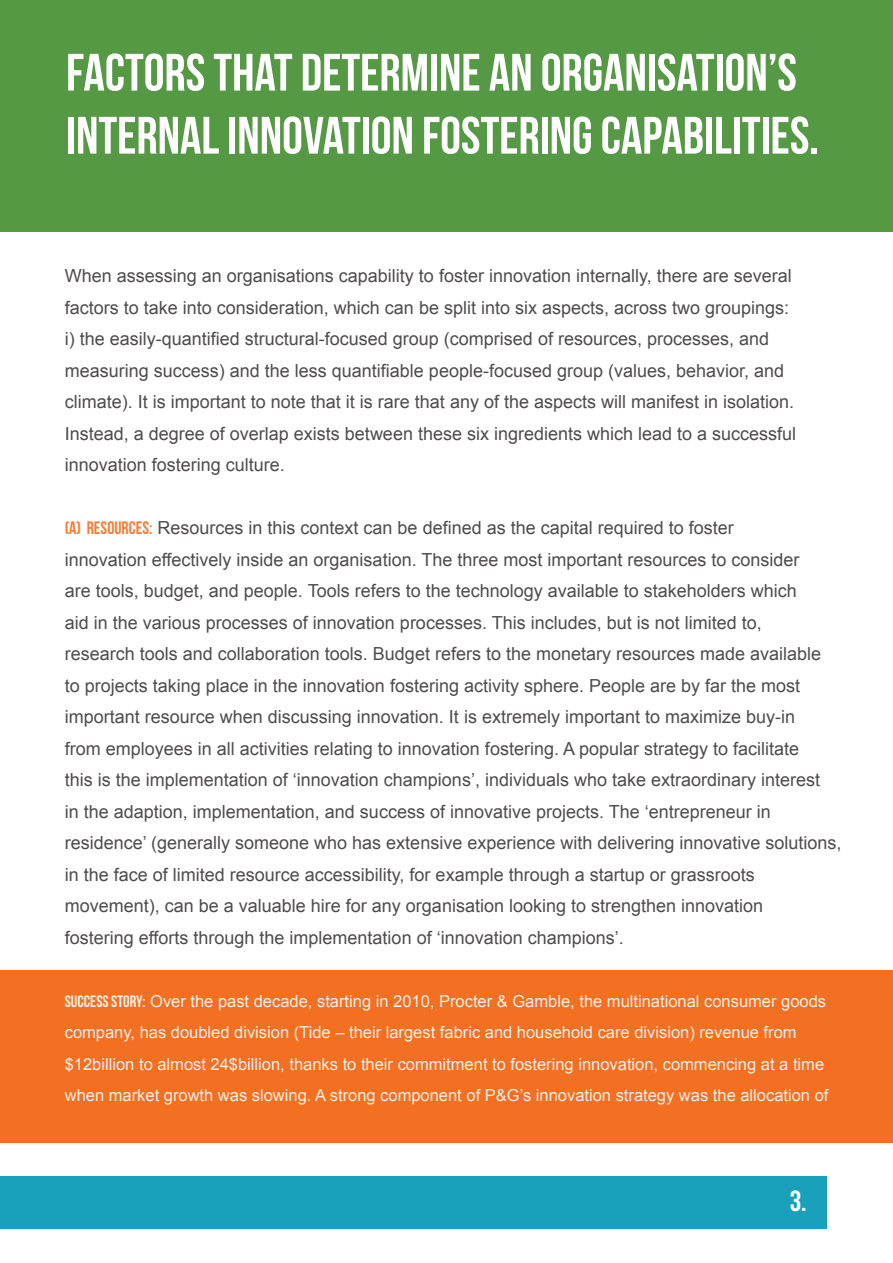
<style>
.page{position:relative;width:893px;height:1263px;background:#fff}
.page>*{position:absolute;margin:0;border:0;box-sizing:border-box;transform-origin:0 0}
.t1{font:52.5px/63px "Bebas Neue";color:#fff}
.t2{font:29.25px "Bebas Neue";color:#fff}
.t3{font:18px/31.5px "Arial";color:rgb(35 31 32/.9)}
.t4{font:16.5px/31.5px "Arial";color:#fff}
.s1{font-family:"Bebas Neue";color:#f36f21}
.s2{font-family:"Bebas Neue"}
</style>
<div class="page">
<div style="left:0;top:0;width:893px;height:231px;background:#569945"></div>
<div style="left:0;top:1176px;width:827px;height:52px;background:#19a1bb"></div>
<div style="left:0;top:970px;width:893px;height:172px;background:#f36f21"></div>
<h1 class="t1" style="left:66px;top:40px;width:754px">FACTORS THAT DETERMINE AN ORGANISATION’S<br>INTERNAL INNOVATION FOSTERING CAPABILITIES.</h1>
<p class="t3" style="left:65px;top:260px;width:733px">When assessing an organisations capability to foster innovation internally, there are several factors to take into consideration, which can be split into six aspects, across two groupings: i) the easily-quantified structural-focused group (comprised of resources, processes, and measuring success) and the less quantifiable people-focused group (values, behavior, and climate). It is important to note that it is rare that any of the aspects will manifest in isolation.<br>Instead, a degree of overlap exists between these six ingredients which lead to a successful innovation fostering culture.</p>
<p class="t3" style="left:65px;top:512px;width:778px"><span class="s1">(A) RESOURCES:</span> Resources in this context can be defined as the capital required to foster<br>innovation effectively inside an organisation. The three most important resources to consider<br>are tools, budget, and people. Tools refers to the technology available to stakeholders which<br>aid in the various processes of innovation processes. This includes, but is not limited to,<br>research tools and collaboration tools. Budget refers to the monetary resources made available<br>to projects taking place in the innovation fostering activity sphere. People are by far the most important resource when discussing innovation. It is extremely important to maximize buy-in<br>from employees in all activities relating to innovation fostering. A popular strategy to facilitate<br>this is the implementation of ‘innovation champions’, individuals who take extraordinary interest<br>in the adaption, implementation, and success of innovative projects. The ‘entrepreneur in residence’ (generally someone who has extensive experience with delivering innovative solutions, in the face of limited resource accessibility, for example through a startup or grassroots movement), can be a valuable hire for any organisation looking to strengthen innovation<br>fostering efforts through the implementation of ‘innovation champions’.</p>
<p class="t4" style="left:65px;top:985px;width:765px"><span class="s2">SUCCESS STORY:</span> Over the past decade, starting in 2010, Procter &amp; Gamble, the multinational consumer goods company, has doubled division (Tide – their largest fabric and household care division) revenue from $12billion to almost 24$billion, thanks to their commitment to fostering innovation, commencing at a time when market growth was slowing. A strong component of P&amp;G’s innovation strategy was the allocation of</p>
<h2 class="t2" style="left:790px;top:1185px;width:18px">3.</h2>
</div>
